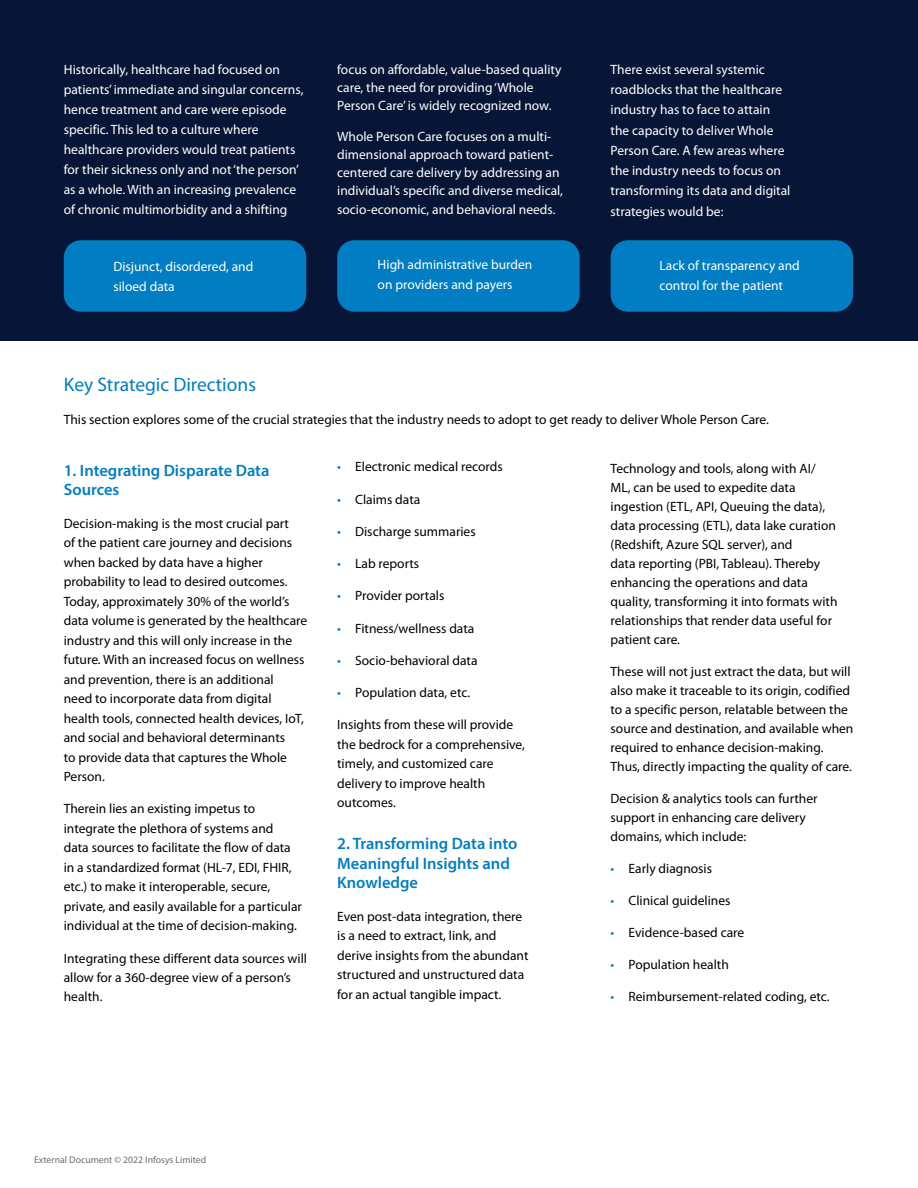
<style>
.page{position:relative;width:918px;height:1188px;background:#fff}
.page>*{position:absolute;margin:0;border:0;box-sizing:border-box;transform-origin:0 0}
.t1{font:19.5px "Myriad Pro";color:#007dc3}
.t2{font:600 16.5px/19.8px "Myriad Pro";color:#007dc3}
.t3{font:13.5px/19.5px "Myriad Pro";color:#000}
.t4{font:13.5px/20px "Myriad Pro";color:#fff}
.t5{font:9.75px "Myriad Pro";color:#6d6e71}
.s1{color:#007dc3}
</style>
<div class="page">
<div style="left:0;top:0;width:918px;height:340px;background:#071636"></div>
<div style="left:64px;top:240px;width:242px;height:72px;background:#007dc3;border-radius:17px"></div>
<div style="left:337px;top:240px;width:243px;height:72px;background:#007dc3;border-radius:17px"></div>
<div style="left:611px;top:240px;width:242px;height:72px;background:#007dc3;border-radius:17px"></div>
<p class="t4" style="left:64px;top:59px;width:241px">Historically, healthcare had focused on patients’ immediate and singular concerns, hence treatment and care were episode specific. This led to a culture where healthcare providers would treat patients for their sickness only and not ‘the person’ as a whole. With an increasing prevalence of chronic multimorbidity and a shifting</p>
<p class="t4" style="left:337px;top:60px;width:226px;line-height:18px">focus on affordable, value-based quality care, the need for providing ‘Whole<br>Person Care’ is widely recognized now.</p>
<p class="t4" style="left:337px;top:127px;width:227px;line-height:18px">Whole Person Care focuses on a multi&shy;dimensional approach toward patient&shy;centered care delivery by addressing an individual’s specific and diverse medical,</p>
<p class="t4" style="left:337px;top:199px;width:220px">socio-economic, and behavioral needs.</p>
<p class="t4" style="left:611px;top:59px;width:181px">There exist several systemic roadblocks that the healthcare industry has to face to attain the capacity to deliver Whole<br>Person Care. A few areas where the industry needs to focus on transforming its data and digital strategies would be:</p>
<p class="t4" style="left:113px;top:256px;width:141px">Disjunct, disordered, and siloed data</p>
<p class="t4" style="left:378px;top:254px;width:156px">High administrative burden on providers and payers</p>
<p class="t4" style="left:660px;top:255px;width:142px">Lack of transparency and control for the patient</p>
<h1 class="t1" style="left:64px;top:372px;width:194px">Key Strategic Directions</h1>
<p class="t3" style="left:64px;top:410px;width:707px">This section explores some of the crucial strategies that the industry needs to adopt to get ready to deliver Whole Person Care.</p>
<p class="t2" style="left:64px;top:460px;width:207px">1. Integrating Disparate Data<br>Sources</p>
<p class="t3" style="left:64px;top:513px;width:245px">Decision-making is the most crucial part<br>of the patient care journey and decisions when backed by data have a higher probability to lead to desired outcomes.<br>Today, approximately 30% of the world’s data volume is generated by the healthcare industry and this will only increase in the future. With an increased focus on wellness and prevention, there is an additional<br>need to incorporate data from digital health tools, connected health devices, IoT, and social and behavioral determinants<br>to provide data that captures the Whole Person.</p>
<p class="t3" style="left:64px;top:799px;width:240px">Therein lies an existing impetus to integrate the plethora of systems and data sources to facilitate the flow of data in a standardized format (HL-7, EDI, FHIR, etc.) to make it interoperable, secure, private, and easily available for a particular individual at the time of decision-making.</p>
<p class="t3" style="left:64px;top:948px;width:245px">Integrating these different data sources will allow for a 360-degree view of a person’s health.</p>
<p class="t3" style="left:337px;top:457px;width:167px"><span class="s1">•</span> Electronic medical records</p>
<p class="t3" style="left:337px;top:489px;width:85px"><span class="s1">•</span> Claims data</p>
<p class="t3" style="left:337px;top:521px;width:140px"><span class="s1">•</span> Discharge summaries</p>
<p class="t3" style="left:337px;top:554px;width:84px"><span class="s1">•</span> Lab reports</p>
<p class="t3" style="left:337px;top:586px;width:109px"><span class="s1">•</span> Provider portals</p>
<p class="t3" style="left:337px;top:618px;width:139px"><span class="s1">•</span> Fitness/wellness data</p>
<p class="t3" style="left:337px;top:650px;width:142px"><span class="s1">•</span> Socio-behavioral data</p>
<p class="t3" style="left:337px;top:683px;width:134px"><span class="s1">•</span> Population data, etc.</p>
<p class="t3" style="left:337px;top:715px;width:189px">Insights from these will provide the bedrock for a comprehensive, timely, and customized care delivery to improve health outcomes.</p>
<p class="t2" style="left:337px;top:833px;width:182px">2. Transforming Data into<br>Meaningful Insights and<br>Knowledge</p>
<p class="t3" style="left:337px;top:906px;width:193px">Even post-data integration, there is a need to extract, link, and derive insights from the abundant structured and unstructured data for an actual tangible impact.</p>
<p class="t3" style="left:611px;top:459px;width:228px;line-height:19px">Technology and tools, along with AI/ ML, can be used to expedite data ingestion (ETL, API, Queuing the data), data processing (ETL), data lake curation (Redshift, Azure SQL server), and<br>data reporting (PBI, Tableau). Thereby enhancing the operations and data quality, transforming it into formats with relationships that render data useful for patient care.</p>
<p class="t3" style="left:611px;top:662px;width:244px;line-height:19px">These will not just extract the data, but will also make it traceable to its origin, codified to a specific person, relatable between the source and destination, and available when required to enhance decision-making.<br>Thus, directly impacting the quality of care.</p>
<p class="t3" style="left:611px;top:789px;width:209px;line-height:19px">Decision &amp; analytics tools can further support in enhancing care delivery domains, which include:</p>
<p class="t3" style="left:611px;top:859px;width:103px"><span class="s1">•</span> Early diagnosis</p>
<p class="t3" style="left:611px;top:891px;width:121px"><span class="s1">•</span> Clinical guidelines</p>
<p class="t3" style="left:611px;top:922px;width:135px"><span class="s1">•</span> Evidence-based care</p>
<p class="t3" style="left:611px;top:954px;width:120px"><span class="s1">•</span> Population health</p>
<p class="t3" style="left:611px;top:986px;width:220px"><span class="s1">•</span> Reimbursement-related coding, etc.</p>
<p class="t5" style="left:34px;top:1154px;width:174px">External Document © 2022 Infosys Limited</p>
</div>
